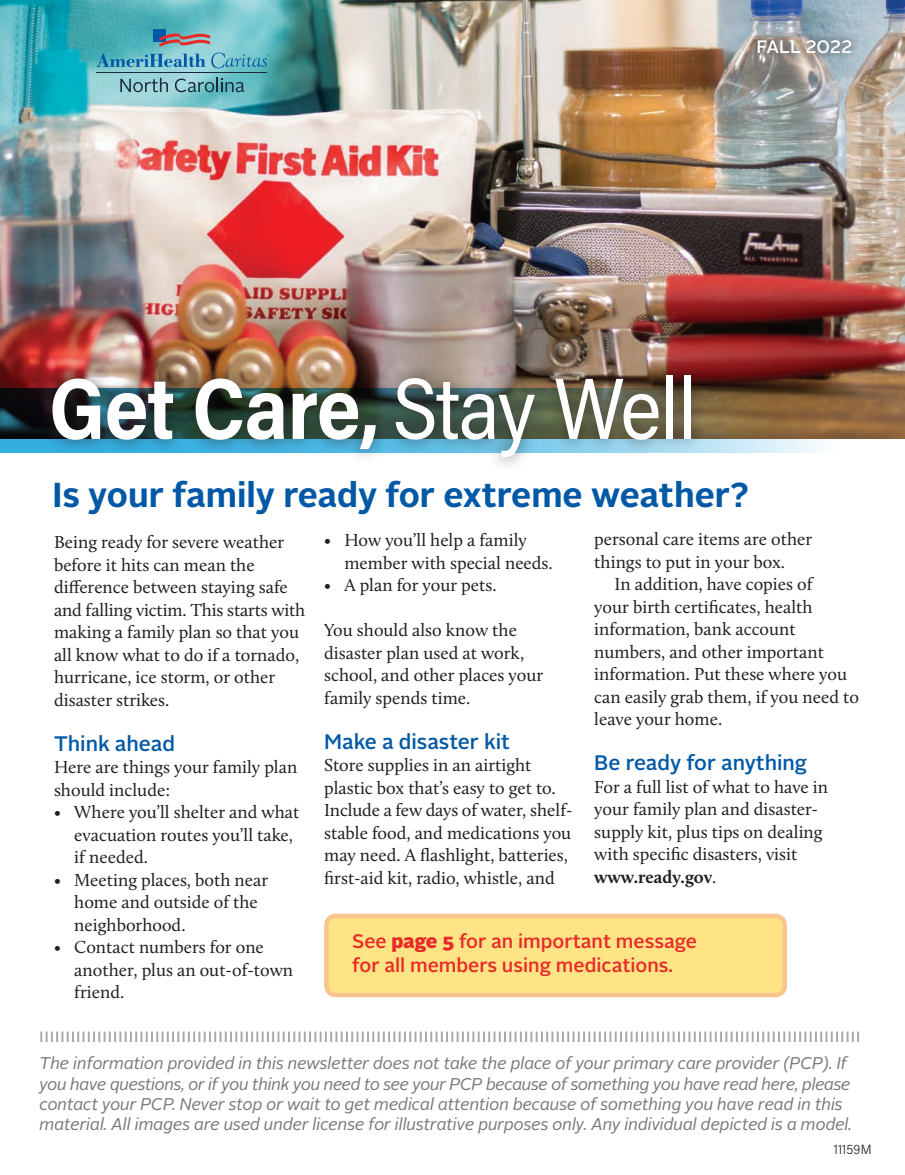
<style>
.page{position:relative;width:905px;height:1175px;background:#fff}
.page>*{position:absolute;margin:0;border:0;box-sizing:border-box;transform-origin:0 0}
.t1{font:700 87px "Acumin Pro Semi Cond";letter-spacing:-.015em;color:#fff;scale:.95 1}
.t2{font:700 34.5px "Alright Sans";color:#0158a6}
.t3{font:500 21px "Alright Sans";color:#0158a6}
.t4{font:500 19.5px/24px "Alright Sans";color:#e9292a}
.t5{font:18px/22.5px "Calluna";color:#231f20}
.t6{font:500 18px "Alright Sans";color:#fff}
.t7{font:italic 16.95px/20.4px "Alright Sans";letter-spacing:-.01em;color:#76787b}
.t8{font:300 13.5px "Acumin Pro Semi Cond";letter-spacing:.01em;color:#231f20}
.s1{font-weight:400}
.s2{font-weight:700}
.s3{font-weight:900}
</style>
<div class="page">
<img style="left:0;top:0;width:904px;height:438px">
<div style="left:749px;top:32px;width:110px;height:29px;background:#231f20;opacity:.75"></div>
<div style="left:153px;top:29px;width:12px;height:12px;background:#0158a6"></div>
<svg style="left:159px;top:33px;width:51px;height:14px"></svg>
<svg style="left:120px;top:78px;width:48px;height:14px"></svg>
<hr style="left:96px;top:72px;width:171px;height:1px;background:#1a2a38">
<svg style="left:96px;top:53px;width:173px;height:15px;background:#5dabc3"></svg>
<svg style="left:0;top:387px;width:833px;height:65px;background:#766c58"></svg>
<div style="left:38px;top:361px;width:668px;height:111px;background:#231f20;opacity:.67"></div>
<svg style="left:40px;top:1031px;width:819px;height:11px"></svg>
<svg style="left:175px;top:78px;width:69px;height:14px"></svg>
<div style="left:326px;top:916px;width:458px;height:79px;background:#fee484;border-radius:9px"></div>
<div style="left:324px;top:913px;width:463px;height:84px;border:4px solid #f6891f;border-radius:9px"></div>
<p class="t6" style="left:756px;top:34px;width:97px">FALL 2022</p>
<p class="t1" style="left:49px;top:347px;width:683px">Get Care, <span class="s1">Stay Well</span></p>
<h1 class="t2" style="left:52px;top:471px;width:698px">Is your family ready for extreme weather?</h1>
<p class="t5" style="left:54px;top:531px;width:253px">Being ready for severe weather before it hits can mean the diference between staying safe and falling victim. This starts with making a family plan so that you all know what to do if a tornado, hurricane, ice storm, or other disaster strikes.</p>
<p class="t3" style="left:54px;top:729px;width:122px">Think ahead</p>
<p class="t5" style="left:54px;top:756px;width:245px">Here are things your family plan should include:</p>
<p class="t5" style="left:74px;top:801px;width:226px;text-indent:-20px">• Where you’ll shelter and what evacuation routes you’ll take, if needed.</p>
<p class="t5" style="left:74px;top:868px;width:195px;text-indent:-20px">• Meeting places, both near home and outside of the neighborhood.</p>
<p class="t5" style="left:74px;top:936px;width:220px;text-indent:-20px">• Contact numbers for one another, plus an out-of-town friend.</p>
<p class="t5" style="left:594px;top:528px;width:219px">personal care items are other things to put in your box.</p>
<p class="t5" style="left:594px;top:573px;width:266px;text-indent:20px">In addition, have copies of<br>your birth certifcates, health information, bank account numbers, and other important information. Put these where you can easily grab them, if you need to leave your home.</p>
<p class="t3" style="left:594px;top:748px;width:214px">Be ready for anything</p>
<p class="t5" style="left:594px;top:775px;width:235px">For a full list of what to have in your family plan and disaster&shy;supply kit, plus tips on dealing with specifc disasters, visit <span class="s2">www.ready.gov</span>.</p>
<p class="t5" style="left:344px;top:528px;width:210px;text-indent:-20px">• How you’ll help a family member with special needs.</p>
<p class="t5" style="left:324px;top:573px;width:174px">• A plan for your pets.</p>
<p class="t5" style="left:324px;top:618px;width:220px">You should also know the disaster plan used at work, school, and other places your family spends time.</p>
<p class="t3" style="left:324px;top:727px;width:187px">Make a disaster kit</p>
<p class="t5" style="left:324px;top:753px;width:250px">Store supplies in an airtight plastic box that’s easy to get to.<br>Include a few days of water, shelf&shy;stable food, and medications you may need. A fashlight, batteries, frst-aid kit, radio, whistle, and</p>
<p class="t4" style="left:352px;top:929px;width:346px">See <span class="s3">page 5</span> for an important message for all members using medications.</p>
<p class="t7" style="left:40px;top:1053px;width:814px">The information provided in this newsletter does not take the place of your primary care provider (PCP). If you have questions, or if you think you need to see your PCP because of something you have read here, please contact your PCP. Never stop or wait to get medical attention because of something you have read in this material. All images are used under license for illustrative purposes only. Any individual depicted is a model.</p>
<p class="t8" style="left:833px;top:1140px;width:39px">11159M</p>
</div>
